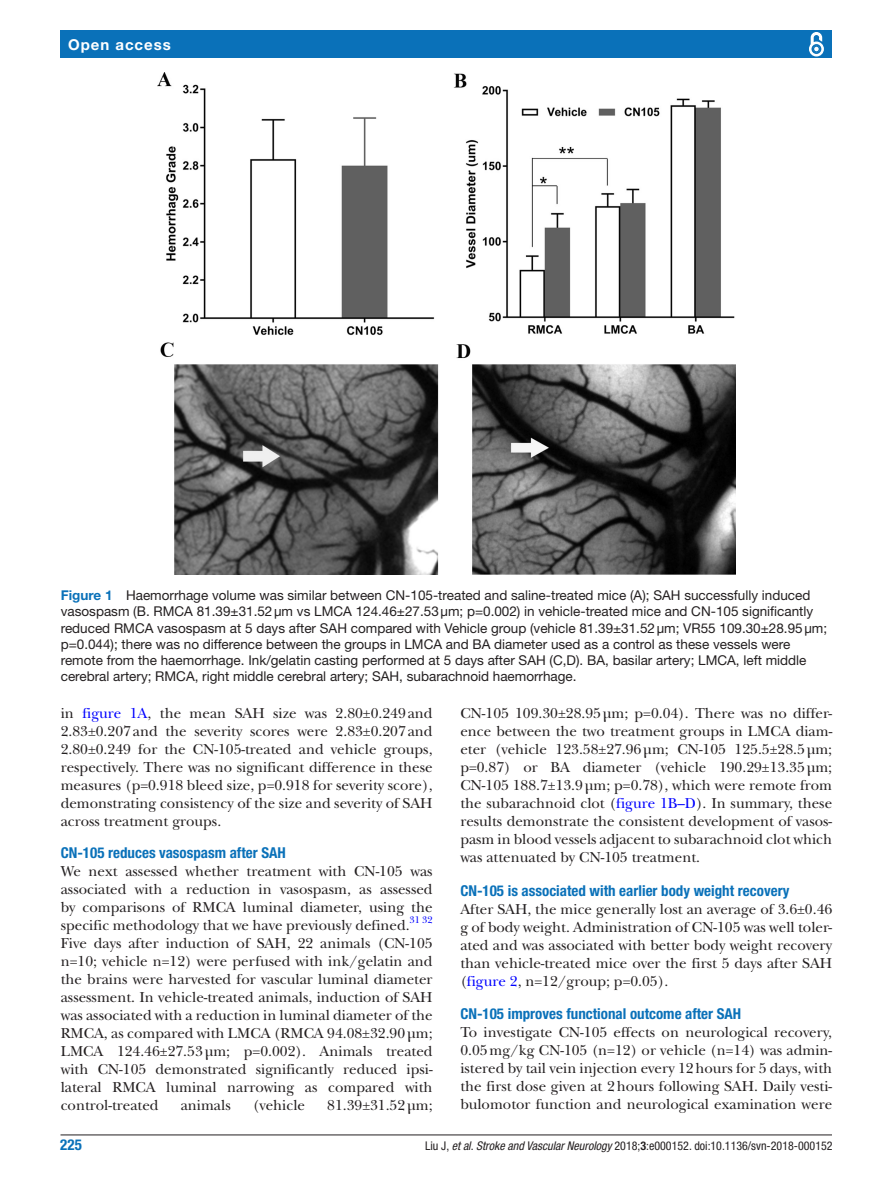
<style>
.page{position:relative;width:893px;height:1191px;background:#fff}
.page>*{position:absolute;margin:0;border:0;box-sizing:border-box;transform-origin:0 0}
.t1{font:15px/18px "New Baskerville";color:#231f20;text-align:justify}
.t2{font:700 condensed 15px "Helvetica Neue LT Std";color:#0a71b9}
.t3{font:700 15px "Helvetica Neue LT Std";letter-spacing:.065em;color:#fff}
.t4{font:13.5px/16.2px "Helvetica Neue LT Std";color:#231f20}
.t5{font:condensed 12px "Helvetica Neue LT Std";color:#231f20}
.s1{font-weight:700;color:#0a71b9}
.s2{color:#00f}
.s3{font-style:italic}
.s4{font-weight:700}
</style>
<div class="page">
<hr style="left:61px;top:1134px;width:771px;height:1px;background:#231f20">
<div style="left:61px;top:31px;width:771px;height:27px;background:#0a71b9"></div>
<svg style="left:809px;top:32px;width:15px;height:25px"></svg>
<div style="left:813px;top:45px;width:7px;height:8px;border:1px solid #0a71b9;border-radius:50%"></div>
<img style="left:157px;top:73px;width:579px;height:502px">
<p class="t3" style="left:68px;top:35px;width:104px">Open access</p>
<p class="t4" style="left:61px;top:587px;width:768px"><span class="s1">Figure 1</span> Haemorrhage volume was similar between CN-105-treated and saline-treated mice (A); SAH successfully induced vasospasm (B. RMCA 81.39±31.52µm vs LMCA 124.46±27.53µm; p=0.002) in vehicle-treated mice and CN-105 significantly reduced RMCA vasospasm at 5 days after SAH compared with Vehicle group (vehicle 81.39±31.52µm; VR55 109.30±28.95µm; p=0.044); there was no difference between the groups in LMCA and BA diameter used as a control as these vessels were remote from the haemorrhage. Ink/gelatin casting performed at 5 days after SAH (C,D). BA, basilar artery; LMCA, left middle cerebral artery; RMCA, right middle cerebral artery; SAH, subarachnoid haemorrhage.</p>
<p class="t1" style="left:61px;top:704px;width:373px">in <span class="s2">figure 1A</span>, the mean SAH size was 2.80±0.249and 2.83±0.207and the severity scores were 2.83±0.207and 2.80±0.249 for the CN-105-treated and vehicle groups, respectively. There was no significant difference in these measures (p=0.918 bleed size, p=0.918 for severity score), demonstrating consistency of the size and severity of SAH across treatment groups.</p>
<p class="t2" style="left:61px;top:843px;width:225px">CN-105 reduces vasospasm after SAH</p>
<p class="t1" style="left:61px;top:862px;width:373px">We next assessed whether treatment with CN-105 was associated with a reduction in vasospasm, as assessed by comparisons of RMCA luminal diameter, using the specific methodology that we have previously defined.<sup>31</sup> <sup>32<br></sup>Five days after induction of SAH, 22 animals (CN-105 n=10; vehicle n=12) were perfused with ink/gelatin and the brains were harvested for vascular luminal diameter assessment. In vehicle-treated animals, induction of SAH was associated with a reduction in luminal diameter of the RMCA, as compared with LMCA (RMCA 94.08±32.90µm; LMCA 124.46±27.53µm; p=0.002). Animals treated with CN-105 demonstrated significantly reduced ipsi&shy;lateral RMCA luminal narrowing as compared with control-treated</p>
<p class="t1" style="left:460px;top:704px;width:373px">CN-105 109.30±28.95µm; p=0.04). There was no differ&shy;ence between the two treatment groups in LMCA diam&shy;eter (vehicle 123.58±27.96µm; CN-105 125.5±28.5µm; p=0.87) or BA diameter (vehicle 190.29±13.35µm; CN-105 188.7±13.9µm; p=0.78), which were remote from the subarachnoid clot (<span class="s2">figure 1B–D</span>). In summary, these results demonstrate the consistent development of vasos&shy;pasm in blood vessels adjacent to subarachnoid clot which was attenuated by CN-105 treatment.</p>
<p class="t2" style="left:460px;top:881px;width:331px">CN-105 is associated with earlier body weight recovery</p>
<p class="t1" style="left:460px;top:900px;width:373px">After SAH, the mice generally lost an average of 3.6±0.46 g of body weight. Administration of CN-105 was well toler&shy;ated and was associated with better body weight recovery than vehicle-treated mice over the first 5 days after SAH (<span class="s2">figure 2</span>, n=12/group; p=0.05).</p>
<p class="t2" style="left:460px;top:1005px;width:281px">CN-105 improves functional outcome after SAH</p>
<p class="t1" style="left:460px;top:1023px;width:373px">To investigate CN-105 effects on neurological recovery, 0.05mg/kg CN-105 (n=12) or vehicle (n=14) was admin&shy;istered by tail vein injection every 12hours for 5 days, with the first dose given at 2hours following SAH. Daily vesti&shy;bulomotor function and neurological examination were</p>
<p class="t1" style="left:181px;top:1096px;width:52px">animals</p>
<p class="t1" style="left:253px;top:1096px;width:54px">(vehicle</p>
<p class="t1" style="left:327px;top:1096px;width:107px">81.39±31.52µm;</p>
<p class="t2" style="left:60px;top:1135px;width:23px">225</p>
<p class="t5" style="left:425px;top:1138px;width:409px">Liu J, <span class="s3">et al</span>. <span class="s3">Stroke and Vascular Neurology</span> 2018;<span class="s4">3</span>:e000152. doi:10.1136/svn-2018-000152</p>
</div>
